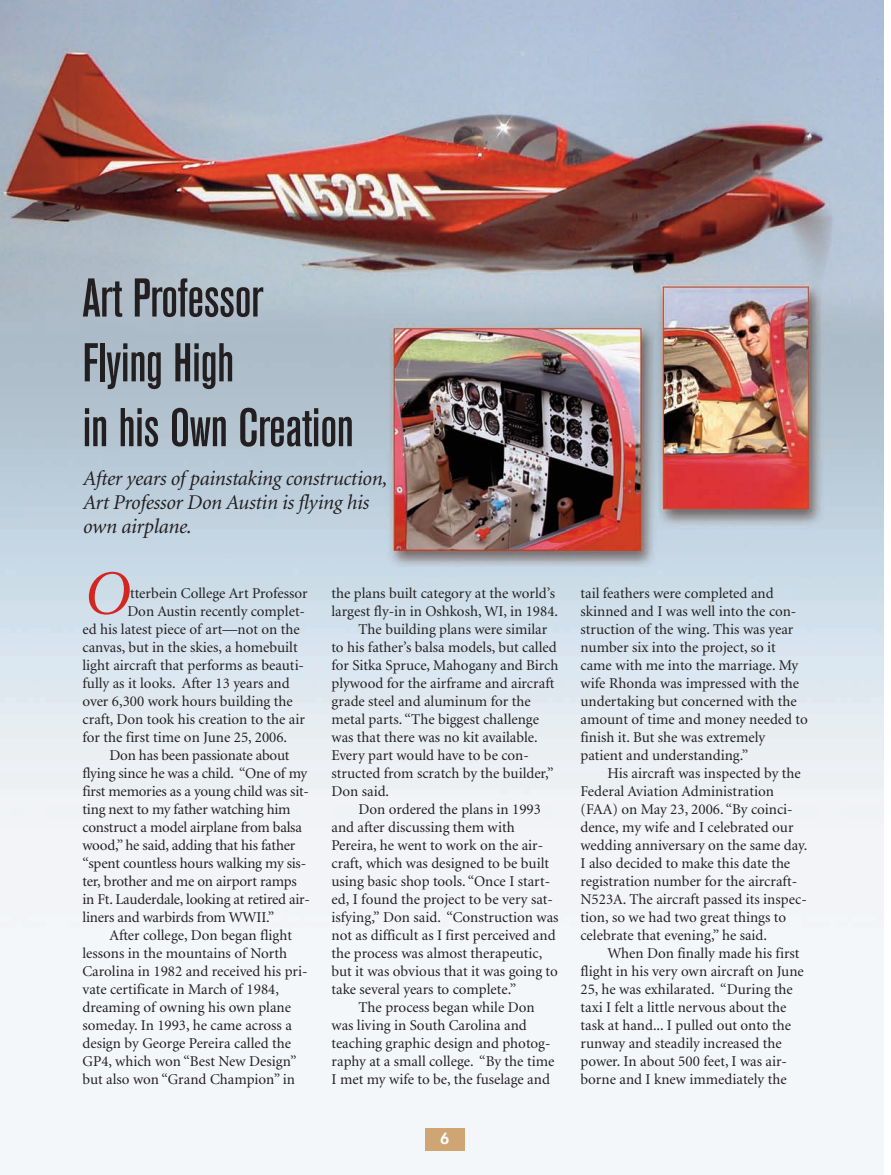
<style>
.page{position:relative;width:891px;height:1175px;background:#fff}
.page>*{position:absolute;margin:0;border:0;box-sizing:border-box;transform-origin:0 0}
.t1{font:italic 63px "Minion";color:#d42621}
.t2{font:500 condensed 54px/64.8px "Akzidenz Grotesk BE";letter-spacing:-.005em;color:#231f20}
.t3{font:italic 21px/24px "Minion";letter-spacing:-.015em;color:#231f20}
.t4{font:15px/18px "Minion";color:#231f20}
.t5{font:800 15px "Futura";color:#fff}
</style>
<div class="page">
<img style="left:0;top:0;width:884px;height:1174px">
<div style="left:425px;top:1128px;width:40px;height:23px;background:#cea573"></div>
<h2 class="t2" style="left:82px;top:269px;width:273px">Art Professor<br>Flying High<br>in his Own Creation</h2>
<h3 class="t3" style="left:82px;top:467px;width:306px">After years of painstaking construction,<br>Art Professor Don Austin is flying his own airplane.</h3>
<h1 class="t1" style="left:82px;top:569px;width:47px">O</h1>
<p class="t4" style="left:130px;top:585px;width:179px">tterbein College Art Professor</p>
<p class="t4" style="left:127px;top:603px;width:179px">Don Austin recently complet-</p>
<p class="t4" style="left:82px;top:621px;width:219px">ed his latest piece of art—not on the</p>
<p class="t4" style="left:82px;top:639px;width:217px">canvas, but in the skies, a homebuilt</p>
<p class="t4" style="left:82px;top:657px;width:223px">light aircraft that performs as beauti-</p>
<p class="t4" style="left:82px;top:675px;width:209px">fully as it looks. After 13 years and</p>
<p class="t4" style="left:82px;top:693px;width:212px">over 6,300 work hours building the</p>
<p class="t4" style="left:82px;top:711px;width:224px">craft, Don took his creation to the air</p>
<p class="t4" style="left:82px;top:729px;width:206px">for the first time on June 25, 2006.</p>
<p class="t4" style="left:109px;top:747px;width:182px">Don has been passionate about</p>
<p class="t4" style="left:82px;top:765px;width:226px">flying since he was a child. “One of my</p>
<p class="t4" style="left:82px;top:783px;width:228px">first memories as a young child was sit-</p>
<p class="t4" style="left:82px;top:801px;width:210px">ting next to my father watching him</p>
<p class="t4" style="left:82px;top:819px;width:221px">construct a model airplane from balsa</p>
<p class="t4" style="left:83px;top:837px;width:214px">wood,” he said, adding that his father</p>
<p class="t4" style="left:83px;top:855px;width:225px">“spent countless hours walking my sis-</p>
<p class="t4" style="left:83px;top:873px;width:216px">ter, brother and me on airport ramps</p>
<p class="t4" style="left:83px;top:891px;width:229px">in Ft. Lauderdale, looking at retired air-</p>
<p class="t4" style="left:83px;top:909px;width:193px">liners and warbirds from WWII.”</p>
<p class="t4" style="left:110px;top:927px;width:184px">After college, Don began flight</p>
<p class="t4" style="left:83px;top:945px;width:206px">lessons in the mountains of North</p>
<p class="t4" style="left:83px;top:963px;width:227px">Carolina in 1982 and received his pri-</p>
<p class="t4" style="left:83px;top:981px;width:198px">vate certificate in March of 1984,</p>
<p class="t4" style="left:83px;top:999px;width:210px">dreaming of owning his own plane</p>
<p class="t4" style="left:83px;top:1017px;width:211px">someday. In 1993, he came across a</p>
<p class="t4" style="left:83px;top:1035px;width:210px">design by George Pereira called the</p>
<p class="t4" style="left:83px;top:1053px;width:216px">GP4, which won “Best New Design”</p>
<p class="t4" style="left:83px;top:1071px;width:214px">but also won “Grand Champion” in</p>
<p class="t4" style="left:332px;top:585px;width:225px">the plans built category at the world’s</p>
<p class="t4" style="left:332px;top:603px;width:228px">largest fly-in in Oshkosh, WI, in 1984.</p>
<p class="t4" style="left:359px;top:621px;width:190px">The building plans were similar</p>
<p class="t4" style="left:332px;top:639px;width:227px">to his father’s balsa models, but called</p>
<p class="t4" style="left:332px;top:657px;width:228px">for Sitka Spruce, Mahogany and Birch</p>
<p class="t4" style="left:332px;top:675px;width:224px">plywood for the airframe and aircraft</p>
<p class="t4" style="left:332px;top:693px;width:201px">grade steel and aluminum for the</p>
<p class="t4" style="left:332px;top:711px;width:209px">metal parts. “The biggest challenge</p>
<p class="t4" style="left:332px;top:729px;width:208px">was that there was no kit available.</p>
<p class="t4" style="left:332px;top:747px;width:199px">Every part would have to be con-</p>
<p class="t4" style="left:332px;top:765px;width:224px">structed from scratch by the builder,”</p>
<p class="t4" style="left:332px;top:783px;width:59px">Don said.</p>
<p class="t4" style="left:359px;top:801px;width:184px">Don ordered the plans in 1993</p>
<p class="t4" style="left:332px;top:819px;width:185px">and after discussing them with</p>
<p class="t4" style="left:332px;top:837px;width:213px">Pereira, he went to work on the air-</p>
<p class="t4" style="left:332px;top:855px;width:219px">craft, which was designed to be built</p>
<p class="t4" style="left:332px;top:873px;width:220px">using basic shop tools. “Once I start-</p>
<p class="t4" style="left:332px;top:891px;width:223px">ed, I found the project to be very sat-</p>
<p class="t4" style="left:332px;top:909px;width:229px">isfying,” Don said. “Construction was</p>
<p class="t4" style="left:332px;top:927px;width:226px">not as difficult as I first perceived and</p>
<p class="t4" style="left:332px;top:945px;width:212px">the process was almost therapeutic,</p>
<p class="t4" style="left:332px;top:963px;width:228px">but it was obvious that it was going to</p>
<p class="t4" style="left:332px;top:981px;width:186px">take several years to complete.”</p>
<p class="t4" style="left:359px;top:999px;width:178px">The process began while Don</p>
<p class="t4" style="left:332px;top:1017px;width:197px">was living in South Carolina and</p>
<p class="t4" style="left:332px;top:1035px;width:221px">teaching graphic design and photog-</p>
<p class="t4" style="left:332px;top:1053px;width:224px">raphy at a small college. “By the time</p>
<p class="t4" style="left:332px;top:1071px;width:220px">I met my wife to be, the fuselage and</p>
<p class="t5" style="left:441px;top:1131px;width:10px">6</p>
<p class="t4" style="left:581px;top:585px;width:229px">tail feathers were completed and skinned and I was well into the con&shy;struction of the wing. This was year number six into the project, so it came with me into the marriage. My wife Rhonda was impressed with the undertaking but concerned with the amount of time and money needed to finish it. But she was extremely patient and understanding.”</p>
<p class="t4" style="left:581px;top:765px;width:228px;text-indent:27px">His aircraft was inspected by the Federal Aviation Administration (FAA) on May 23, 2006. “By coinci&shy;dence, my wife and I celebrated our wedding anniversary on the same day.<br>I also decided to make this date the registration number for the aircraft-N523A. The aircraft passed its inspec&shy;tion, so we had two great things to celebrate that evening,” he said.</p>
<p class="t4" style="left:581px;top:945px;width:225px;text-indent:27px">When Don finally made his first flight in his very own aircraft on June 25, he was exhilarated. “During the taxi I felt a little nervous about the task at hand... I pulled out onto the runway and steadily increased the power. In about 500 feet, I was air&shy;borne and I knew immediately the</p>
</div>
